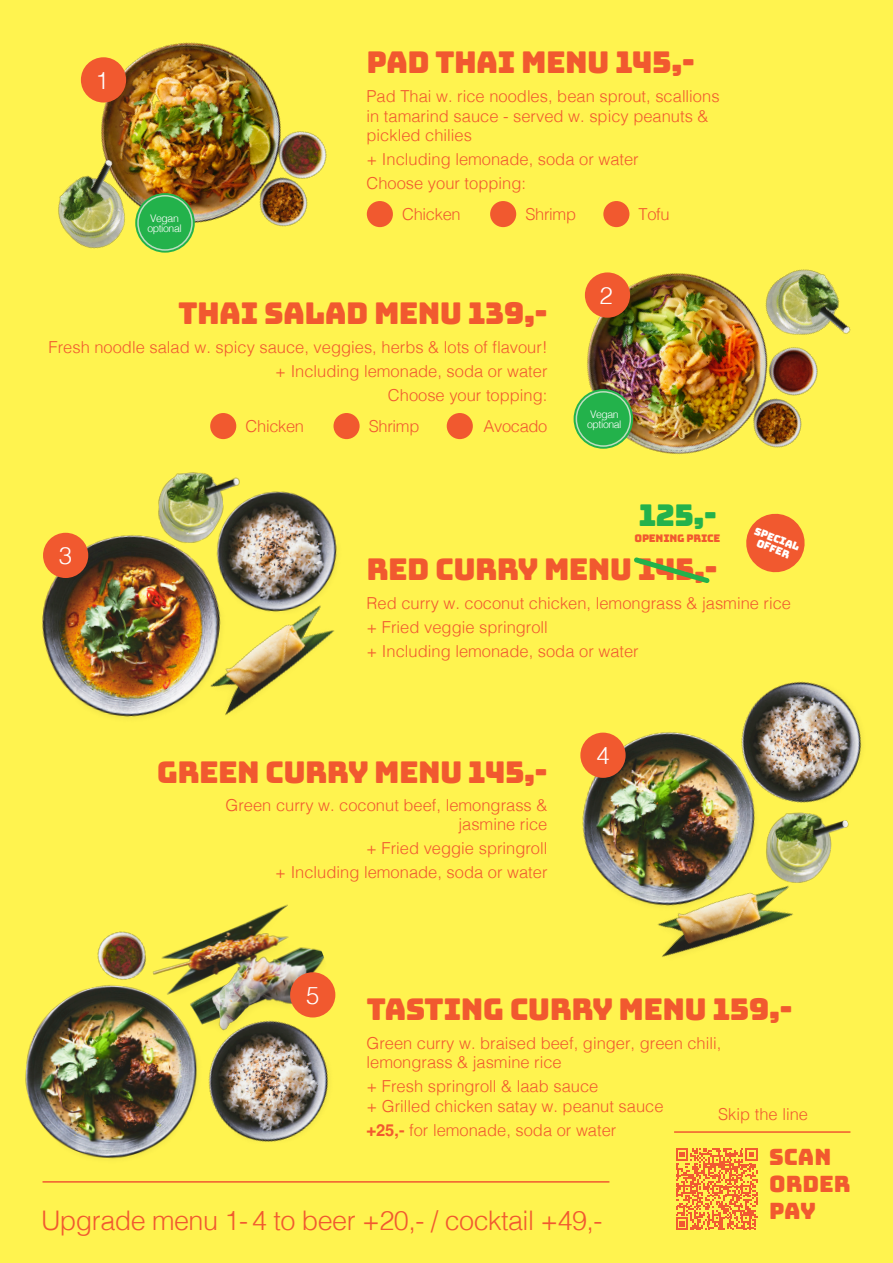
<style>
.page{position:relative;width:893px;height:1263px;background:#fff34f}
.page>*{position:absolute;margin:0;border:0;box-sizing:border-box;transform-origin:0 0}
.t1{font:30px "Bungee";letter-spacing:-.02em;color:#f1592f}
.t2{font:30px "Bungee";color:#23b24b}
.t3{font:300 27px "Helvetica";letter-spacing:-.02em;color:#f1592f}
.t4{font:300 24px "Helvetica";color:#fff}
.t5{font:22.5px "Bungee";color:#f1592f}
.t6{font:300 16.5px/19.5px "Helvetica";color:#f1592f}
.t7{font:300 16.5px "Helvetica";letter-spacing:-.02em;color:#f1592f}
.t8{font:300 10.5px "Helvetica";letter-spacing:-.04em;color:#fff}
.t9{font:10.5px "Bungee";color:#fff}
.t10{font:10.5px "Bungee";letter-spacing:-.02em;color:#f1592f}
.s1{font-weight:700}
</style>
<div class="page">
<img style="left:169px;top:904px;width:167px;height:94px">
<img style="left:242px;top:998px;width:135px;height:185px">
<img style="left:25px;top:954px;width:217px;height:229px">
<img style="left:85px;top:931px;width:73px;height:58px">
<img style="left:778px;top:681px;width:84px;height:115px">
<img style="left:581px;top:687px;width:232px;height:261px">
<img style="left:755px;top:796px;width:94px;height:99px">
<img style="left:573px;top:206px;width:278px;height:249px">
<div style="left:574px;top:389px;width:59px;height:60px;background:#23b24b;border-radius:50%"></div>
<div style="left:576px;top:391px;width:55px;height:56px;border:2px solid #bddec0;border-radius:50%"></div>
<img style="left:42px;top:532px;width:147px;height:185px">
<img style="left:189px;top:491px;width:148px;height:70px">
<img style="left:183px;top:561px;width:153px;height:156px">
<img style="left:148px;top:472px;width:97px;height:81px">
<img style="left:80px;top:42px;width:291px;height:211px">
<img style="left:58px;top:147px;width:99px;height:106px">
<div style="left:135px;top:193px;width:60px;height:60px;background:#23b24b;border-radius:50%"></div>
<div style="left:137px;top:195px;width:56px;height:56px;border:2px solid #bddec0;border-radius:50%"></div>
<div style="left:333px;top:413px;width:27px;height:26px;background:#f1592f;border-radius:50%"></div>
<div style="left:210px;top:413px;width:26px;height:26px;background:#f1592f;border-radius:50%"></div>
<div style="left:447px;top:413px;width:26px;height:26px;background:#f1592f;border-radius:50%"></div>
<div style="left:490px;top:201px;width:26px;height:26px;background:#f1592f;border-radius:50%"></div>
<div style="left:367px;top:201px;width:26px;height:26px;background:#f1592f;border-radius:50%"></div>
<div style="left:603px;top:201px;width:26px;height:26px;background:#f1592f;border-radius:50%"></div>
<hr style="left:43px;top:1181px;width:566px;height:1px;background:#f1592f">
<hr style="left:674px;top:1131px;width:176px;height:2px;background:#f1592f">
<div style="left:81px;top:57px;width:45px;height:46px;background:#f1592f;border-radius:50%"></div>
<div style="left:43px;top:533px;width:45px;height:45px;background:#f1592f;border-radius:50%"></div>
<svg style="left:676px;top:1148px;width:82px;height:82px"></svg>
<svg style="left:746px;top:513px;width:59px;height:60px"></svg>
<svg style="left:634px;top:557px;width:76px;height:26px"></svg>
<div style="left:585px;top:272px;width:45px;height:46px;background:#f1592f;border-radius:50%"></div>
<div style="left:580px;top:733px;width:46px;height:45px;background:#f1592f;border-radius:50%"></div>
<div style="left:290px;top:972px;width:45px;height:45px;background:#f1592f;border-radius:50%"></div>
<p class="t4" style="left:95px;top:60px;width:15px">1</p>
<p class="t1" style="left:366px;top:45px;width:330px">PAD THAI MENU 145,-</p>
<p class="t8" style="left:150px;top:209px;width:30px">Vegan</p>
<p class="t8" style="left:147px;top:219px;width:36px">optional</p>
<p class="t6" style="left:366px;top:85px;width:355px">Pad Thai w. rice noodles, bean sprout, scallions in tamarind sauce - served w. spicy peanuts &amp; pickled chilies</p>
<p class="t6" style="left:366px;top:148px;width:274px">+ Including lemonade, soda or water</p>
<p class="t6" style="left:366px;top:172px;width:161px">Choose your topping:</p>
<p class="t7" style="left:402px;top:200px;width:60px">Chicken</p>
<p class="t6" style="left:525px;top:203px;width:52px">Shrimp</p>
<p class="t6" style="left:639px;top:203px;width:33px">Tofu</p>
<p class="t1" style="left:178px;top:296px;width:371px">THAI SALAD MENU 139,-</p>
<p class="t4" style="left:599px;top:275px;width:15px">2</p>
<p class="t6" style="left:49px;top:334px;width:500px;line-height:24px;text-align:right">Fresh noodle salad w. spicy sauce, veggies, herbs &amp; lots of flavour! + Including lemonade, soda or water</p>
<p class="t6" style="left:388px;top:384px;width:161px">Choose your topping:</p>
<p class="t7" style="left:246px;top:412px;width:60px">Chicken</p>
<p class="t6" style="left:369px;top:415px;width:52px">Shrimp</p>
<p class="t7" style="left:483px;top:412px;width:66px">Avocado</p>
<p class="t8" style="left:590px;top:405px;width:30px">Vegan</p>
<p class="t8" style="left:587px;top:415px;width:36px">optional</p>
<p class="t4" style="left:59px;top:535px;width:15px">3</p>
<p class="t2" style="left:638px;top:498px;width:80px">125,-</p>
<p class="t9" style="left:757px;top:524px;width:49px;rotate:22deg">SPECIAL</p>
<p class="t10" style="left:634px;top:532px;width:87px">OPENING PRICE</p>
<p class="t9" style="left:759px;top:536px;width:36px;rotate:22deg">OFFER</p>
<p class="t6" style="left:366px;top:590px;width:426px;line-height:24px">Red curry w. coconut chicken, lemongrass &amp; jasmine rice + Fried veggie springroll<br>+ Including lemonade, soda or water</p>
<p class="t1" style="left:366px;top:552px;width:352px">RED CURRY MENU 145,-</p>
<p class="t1" style="left:157px;top:755px;width:392px">GREEN CURRY MENU 145,-</p>
<p class="t6" style="left:226px;top:794px;width:323px;text-align:right">Green curry w. coconut beef, lemongrass &amp; jasmine rice</p>
<p class="t6" style="left:275px;top:835px;width:274px;line-height:24px;text-align:right">+ Fried veggie springroll<br>+ Including lemonade, soda or water</p>
<p class="t4" style="left:596px;top:735px;width:15px">4</p>
<p class="t4" style="left:306px;top:974px;width:15px">5</p>
<p class="t1" style="left:366px;top:991px;width:427px">TASTING CURRY MENU 159,-</p>
<p class="t6" style="left:366px;top:1032px;width:356px">Green curry w. braised beef, ginger, green chili, lemongrass &amp; jasmine rice</p>
<p class="t6" style="left:366px;top:1075px;width:299px">+ Fresh springroll &amp; laab sauce<br>+ Grilled chicken satay w. peanut sauce</p>
<p class="t6" style="left:366px;top:1119px;width:251px"><span class="s1">+25,-</span> for lemonade, soda or water</p>
<p class="t6" style="left:718px;top:1103px;width:91px">Skip the line</p>
<p class="t3" style="left:41px;top:1198px;width:563px">Upgrade menu 1- 4 to beer +20,- / cocktail +49,-</p>
<p class="t5" style="left:769px;top:1144px;width:64px">SCAN</p>
<p class="t5" style="left:769px;top:1171px;width:83px">ORDER</p>
<p class="t5" style="left:769px;top:1198px;width:48px">PAY</p>
</div>
